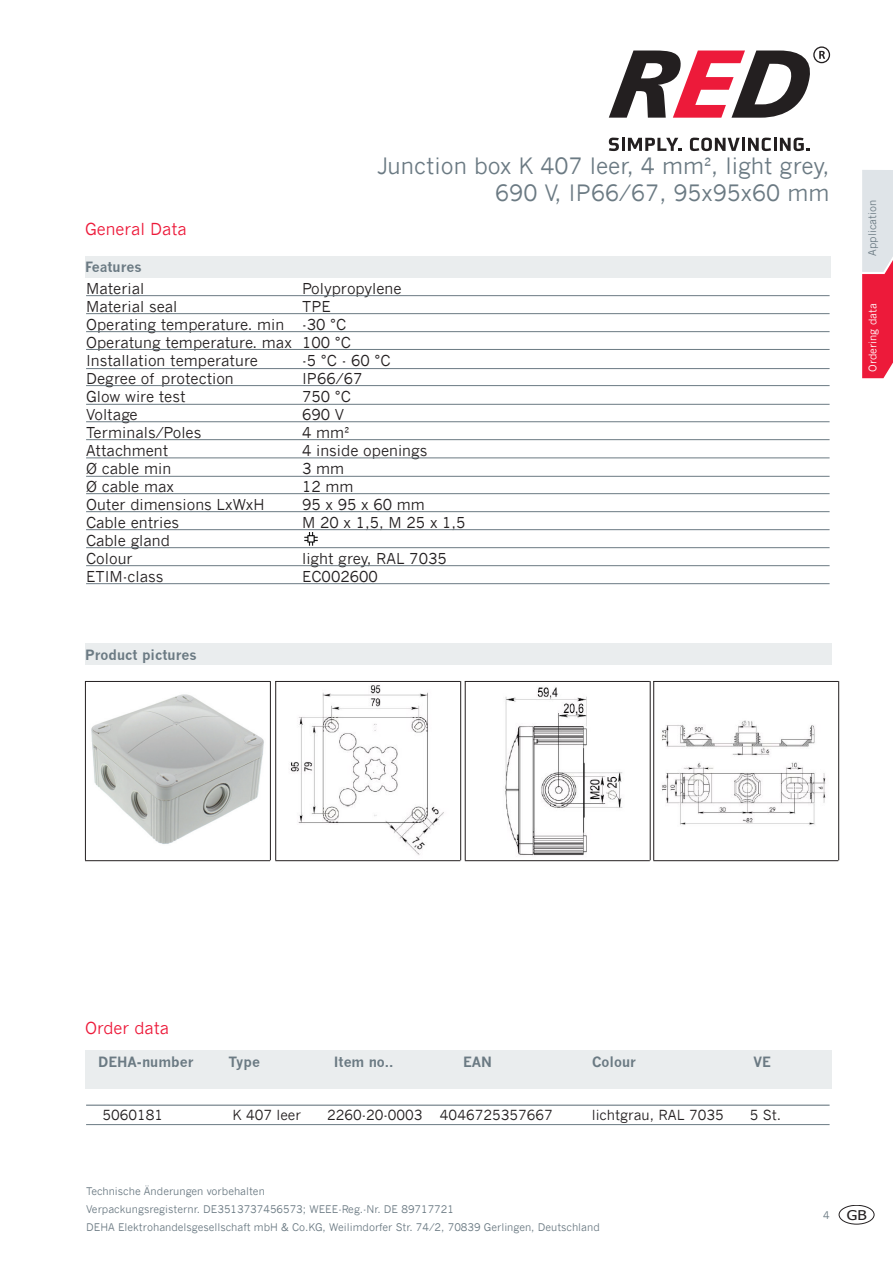
<style>
.page{position:relative;width:893px;height:1263px;background:#fff}
.page>*{position:absolute;margin:0;border:0;box-sizing:border-box;transform-origin:0 0}
.t1{font:22.5px/27px "News Gothic";color:#6b7a83;text-align:right}
.t2{font:16.5px "News Gothic";color:#ed1a3a}
.t3{font:15px/18px "News Gothic";color:#231f20}
.t4{font:13.8px "News Gothic";color:#231f20}
.t5{font:700 13.8px "News Gothic";color:#6b7a83}
.t6{font:13.5px "Tahoma";color:#231f20;scale:1.17 1}
.t7{font:10.5px/18px "News Gothic";color:#6b7a83}
.t8{font:10.5px "News Gothic";color:#fff}
</style>
<div class="page">
<div style="left:85px;top:256px;width:745px;height:22px;background:#eaedee"></div>
<div style="left:85px;top:644px;width:746px;height:21px;background:#eaedee"></div>
<img style="left:290px;top:685px;width:154px;height:170px">
<img style="left:505px;top:687px;width:118px;height:169px">
<div style="left:85px;top:1050px;width:746px;height:39px;background:#eaedee"></div>
<hr style="left:86px;top:295px;width:744px;height:1px;background:#6b7a83">
<hr style="left:86px;top:313px;width:744px;height:1px;background:#6b7a83">
<hr style="left:86px;top:331px;width:744px;height:1px;background:#6b7a83">
<hr style="left:86px;top:349px;width:744px;height:1px;background:#6b7a83">
<hr style="left:86px;top:368px;width:744px;height:1px;background:#6b7a83">
<hr style="left:86px;top:385px;width:744px;height:1px;background:#6b7a83">
<hr style="left:86px;top:404px;width:744px;height:1px;background:#6b7a83">
<hr style="left:86px;top:421px;width:744px;height:1px;background:#6b7a83">
<hr style="left:86px;top:439px;width:744px;height:1px;background:#6b7a83">
<hr style="left:86px;top:457px;width:744px;height:1px;background:#6b7a83">
<hr style="left:86px;top:476px;width:744px;height:1px;background:#6b7a83">
<hr style="left:86px;top:493px;width:744px;height:1px;background:#6b7a83">
<hr style="left:86px;top:511px;width:744px;height:1px;background:#6b7a83">
<hr style="left:86px;top:529px;width:744px;height:1px;background:#6b7a83">
<hr style="left:86px;top:547px;width:744px;height:1px;background:#6b7a83">
<hr style="left:86px;top:565px;width:744px;height:1px;background:#6b7a83">
<hr style="left:86px;top:583px;width:744px;height:1px;background:#6b7a83">
<hr style="left:86px;top:1124px;width:744px;height:1px;background:#6b7a83">
<hr style="left:86px;top:1104px;width:744px;height:2px;background:#6b7a83">
<hr style="left:85px;top:681px;width:185px;height:1px;background:#231f20">
<hr style="left:275px;top:681px;width:185px;height:1px;background:#231f20">
<hr style="left:465px;top:681px;width:185px;height:1px;background:#231f20">
<hr style="left:653px;top:681px;width:185px;height:1px;background:#231f20">
<hr style="left:85px;top:860px;width:185px;height:1px;background:#231f20">
<hr style="left:275px;top:860px;width:185px;height:1px;background:#231f20">
<hr style="left:465px;top:860px;width:185px;height:1px;background:#231f20">
<hr style="left:653px;top:860px;width:185px;height:1px;background:#231f20">
<hr style="left:85px;top:681px;width:1px;height:179px;background:#231f20">
<hr style="left:270px;top:681px;width:1px;height:179px;background:#231f20">
<hr style="left:275px;top:681px;width:1px;height:179px;background:#231f20">
<hr style="left:460px;top:681px;width:1px;height:179px;background:#231f20">
<hr style="left:465px;top:681px;width:1px;height:179px;background:#231f20">
<hr style="left:650px;top:681px;width:1px;height:179px;background:#231f20">
<hr style="left:653px;top:681px;width:1px;height:179px;background:#231f20">
<hr style="left:838px;top:681px;width:1px;height:179px;background:#231f20">
<img style="left:304px;top:532px;width:14px;height:13px">
<img style="left:91px;top:694px;width:173px;height:150px">
<img style="left:661px;top:720px;width:165px;height:105px">
<svg style="left:609px;top:46px;width:221px;height:72px"></svg>
<svg style="left:609px;top:138px;width:73px;height:13px"></svg>
<svg style="left:690px;top:138px;width:120px;height:13px"></svg>
<div style="left:839px;top:1205px;width:35px;height:19px;border:1px solid #231f20;border-radius:50%"></div>
<svg style="left:862px;top:170px;width:31px;height:208px;background:#e68092"></svg>
<h1 class="t1" style="left:377px;top:153px;width:454px">Junction box K 407 leer, 4 mm², light grey,<br>690 V, IP66/67, 95x95x60 mm</h1>
<p class="t2" style="left:85px;top:219px;width:103px">General Data</p>
<p class="t5" style="left:85px;top:259px;width:58px">Features</p>
<p class="t3" style="left:86px;top:279px;width:60px">Material</p>
<p class="t3" style="left:302px;top:279px;width:101px">Polypropylene</p>
<p class="t3" style="left:86px;top:297px;width:93px">Material seal</p>
<p class="t3" style="left:86px;top:297px;width:266px;text-indent:216px">TPE<br>Operating temperature. min -30 °C<br>Operatung temperature. max 100 °C<br>Installation temperature</p>
<p class="t3" style="left:302px;top:351px;width:90px">-5 °C - 60 °C</p>
<p class="t3" style="left:86px;top:369px;width:149px">Degree of protection</p>
<p class="t3" style="left:302px;top:369px;width:62px">IP66/67</p>
<p class="t3" style="left:86px;top:387px;width:101px">Glow wire test</p>
<p class="t3" style="left:302px;top:387px;width:50px">750 °C</p>
<p class="t3" style="left:86px;top:405px;width:53px">Voltage</p>
<p class="t3" style="left:302px;top:405px;width:44px">690 V</p>
<p class="t3" style="left:86px;top:423px;width:117px">Terminals/Poles</p>
<p class="t3" style="left:302px;top:423px;width:48px">4 mm²</p>
<p class="t3" style="left:86px;top:441px;width:84px">Attachment</p>
<p class="t3" style="left:302px;top:441px;width:127px">4 inside openings</p>
<p class="t3" style="left:86px;top:459px;width:87px">Ø cable min</p>
<p class="t3" style="left:302px;top:459px;width:44px">3 mm</p>
<p class="t3" style="left:86px;top:477px;width:90px">Ø cable max</p>
<p class="t3" style="left:302px;top:477px;width:53px">12 mm</p>
<p class="t3" style="left:86px;top:495px;width:180px">Outer dimensions LxWxH</p>
<p class="t3" style="left:302px;top:495px;width:124px">95 x 95 x 60 mm</p>
<p class="t3" style="left:86px;top:513px;width:95px">Cable entries</p>
<p class="t3" style="left:302px;top:513px;width:165px">M 20 x 1,5, M 25 x 1,5</p>
<p class="t3" style="left:86px;top:531px;width:85px">Cable gland<br>Colour</p>
<p class="t3" style="left:302px;top:549px;width:146px">light grey, RAL 7035</p>
<p class="t3" style="left:86px;top:567px;width:79px">ETIM-class</p>
<p class="t3" style="left:302px;top:567px;width:77px">EC002600</p>
<p class="t5" style="left:85px;top:646px;width:113px">Product pictures</p>
<p class="t7" style="left:863px;top:256px;width:57px;rotate:-90deg">Application</p>
<p class="t8" style="left:866px;top:372px;width:70px;rotate:-90deg">Ordering data</p>
<p class="t2" style="left:85px;top:1018px;width:86px">Order data</p>
<p class="t5" style="left:98px;top:1053px;width:97px">DEHA-number</p>
<p class="t5" style="left:228px;top:1053px;width:33px">Type</p>
<p class="t5" style="left:334px;top:1053px;width:61px">Item no..</p>
<p class="t5" style="left:463px;top:1053px;width:31px">EAN</p>
<p class="t5" style="left:592px;top:1053px;width:46px">Colour</p>
<p class="t5" style="left:753px;top:1053px;width:19px">VE</p>
<p class="t4" style="left:102px;top:1106px;width:62px">5060181</p>
<p class="t4" style="left:233px;top:1106px;width:70px">K 407 leer</p>
<p class="t4" style="left:327px;top:1106px;width:97px">2260-20-0003</p>
<p class="t4" style="left:440px;top:1106px;width:114px">4046725357667</p>
<p class="t4" style="left:592px;top:1106px;width:133px">lichtgrau, RAL 7035</p>
<p class="t4" style="left:750px;top:1106px;width:33px">5 St.</p>
<p class="t7" style="left:86px;top:1182px;width:515px">Technische Änderungen vorbehalten<br>Verpackungsregisternr. DE3513737456573; WEEE-Reg.-Nr. DE 89717721<br>DEHA Elektrohandelsgesellschaft mbH &amp; Co.KG, Weilimdorfer Str. 74/2, 70839 Gerlingen, Deutschland</p>
<p class="t7" style="left:823px;top:1206px;width:8px">4</p>
<p class="t6" style="left:847px;top:1205px;width:18px">GB</p>
</div>
